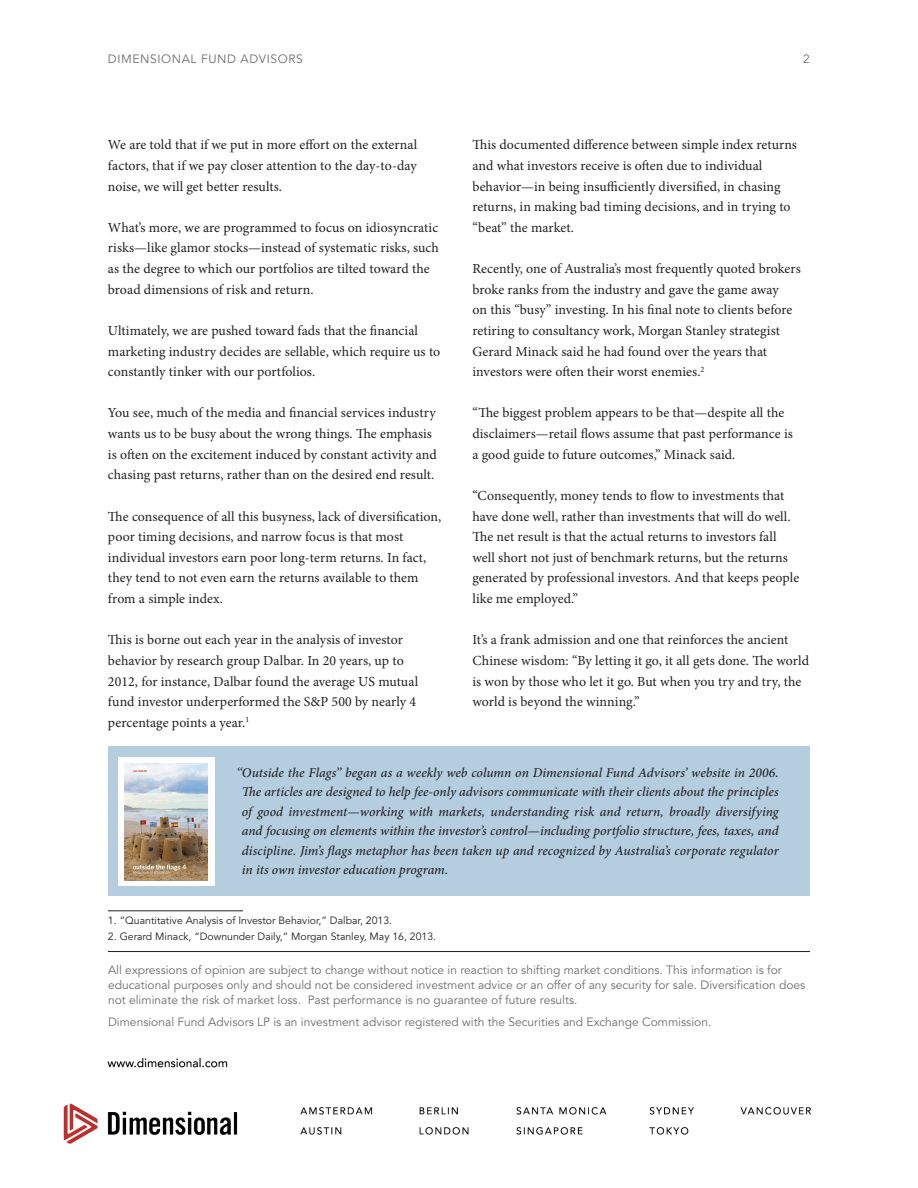
<style>
.page{position:relative;width:918px;height:1188px;background:#fff}
.page>*{position:absolute;margin:0;border:0;box-sizing:border-box;transform-origin:0 0}
.Body_Copy{font:13.8px/20.7px "Minion Pro";color:#231f20}
.BackPage_Book_Copy{font:italic 500 13.5px/19.5px "Minion Pro";color:#231f20;text-align:justify}
.Disclaimer_Style{font:12px/15px "Avenir LT Std";color:#6c6d70}
.Disclaimer_Style-2{font:12px "Avenir LT Std";letter-spacing:.05em;color:#6c6d70}
.Footnote_Sub_Style{font:10.5px "Avenir LT Std";color:#231f20}
</style>
<div class="page">
<hr style="left:108px;top:951px;width:702px;height:1px;background:#231f20">
<div style="left:108px;top:747px;width:702px;height:149px;background:#b4cee0"></div>
<div style="left:118px;top:757px;width:97px;height:129px;background:#fff"></div>
<img style="left:124px;top:764px;width:84px;height:117px">
<img style="left:63px;top:1058px;width:747px;height:86px">
<hr style="left:108px;top:911px;width:135px;height:1px;background:#231f20">
<p class="Disclaimer_Style-2" style="left:108px;top:52px;width:196px">DIMENSIONAL FUND ADVISORS</p>
<p class="Disclaimer_Style" style="left:803px;top:52px;width:8px">2</p>
<p class="Body_Copy" style="left:108px;top:135px;width:311px;text-align:justify">We are told that if we put in more effort on the external factors, that if we pay closer attention to the day-to-day noise, we will get better results.</p>
<p class="Body_Copy" style="left:108px;top:217px;width:332px">What’s more, we are programmed to focus on idiosyncratic risks—like glamor stocks—instead of systematic risks, such as the degree to which our portfolios are tilted toward the broad dimensions of risk and return.</p>
<p class="Body_Copy" style="left:108px;top:320px;width:334px">Ultimately, we are pushed toward fads that the financial marketing industry decides are sellable, which require us to constantly tinker with our portfolios.</p>
<p class="Body_Copy" style="left:108px;top:403px;width:330px">You see, much of the media and financial services industry wants us to be busy about the wrong things. The emphasis is often on the excitement induced by constant activity and chasing past returns, rather than on the desired end result.</p>
<p class="Body_Copy" style="left:108px;top:506px;width:335px">The consequence of all this busyness, lack of diversification, poor timing decisions, and narrow focus is that most individual investors earn poor long-term returns. In fact, they tend to not even earn the returns available to them from a simple index.</p>
<p class="Body_Copy" style="left:108px;top:630px;width:312px">This is borne out each year in the analysis of investor behavior by research group Dalbar. In 20 years, up to 2012, for instance, Dalbar found the average US mutual fund investor underperformed the S&amp;P 500 by nearly 4 percentage points a year.<sup>1</sup></p>
<p class="Body_Copy" style="left:472px;top:135px;width:326px">This documented difference between simple index returns and what investors receive is often due to individual behavior—in being insufficiently diversified, in chasing returns, in making bad timing decisions, and in trying to “beat” the market.</p>
<p class="Body_Copy" style="left:472px;top:258px;width:330px">Recently, one of Australia’s most frequently quoted brokers broke ranks from the industry and gave the game away<br>on this “busy” investing. In his final note to clients before retiring to consultancy work, Morgan Stanley strategist Gerard Minack said he had found over the years that investors were often their worst enemies.<sup>2</sup></p>
<p class="Body_Copy" style="left:472px;top:403px;width:322px">“The biggest problem appears to be that—despite all the disclaimers—retail flows assume that past performance is a good guide to future outcomes,” Minack said.</p>
<p class="Body_Copy" style="left:472px;top:485px;width:328px">“Consequently, money tends to flow to investments that have done well, rather than investments that will do well.<br>The net result is that the actual returns to investors fall well short not just of benchmark returns, but the returns generated by professional investors. And that keeps people like me employed.”</p>
<p class="Body_Copy" style="left:472px;top:630px;width:338px">It’s a frank admission and one that reinforces the ancient Chinese wisdom: “By letting it go, it all gets done. The world is won by those who let it go. But when you try and try, the world is beyond the winning.”</p>
<p class="BackPage_Book_Copy" style="left:242px;top:763px;width:538px;text-indent:-5px">‘‘Outside the Flags’’ began as a weekly web column on Dimensional Fund Advisors’ website in 2006.<br>The articles are designed to help fee-only advisors communicate with their clients about the principles of good investment—working with markets, understanding risk and return, broadly diversifying and focusing on elements within the investor’s control—including portfolio structure, fees, taxes, and discipline. Jim’s flags metaphor has been taken up and recognized by Australia’s corporate regulator in its own investor education program.</p>
<p class="Footnote_Sub_Style" style="left:108px;top:915px;width:286px">1. “Quantitative Analysis of Investor Behavior,” Dalbar, 2013.</p>
<p class="Footnote_Sub_Style" style="left:108px;top:930px;width:330px">2. Gerard Minack, “Downunder Daily,” Morgan Stanley, May 16, 2013.</p>
<p class="Disclaimer_Style" style="left:108px;top:963px;width:699px">All expressions of opinion are subject to change without notice in reaction to shifting market conditions. This information is for educational purposes only and should not be considered investment advice or an offer of any security for sale. Diversification does not eliminate the risk of market loss. Past performance is no guarantee of future results.</p>
<p class="Disclaimer_Style" style="left:108px;top:1014px;width:605px">Dimensional Fund Advisors LP is an investment advisor registered with the Securities and Exchange Commission.</p>
</div>
